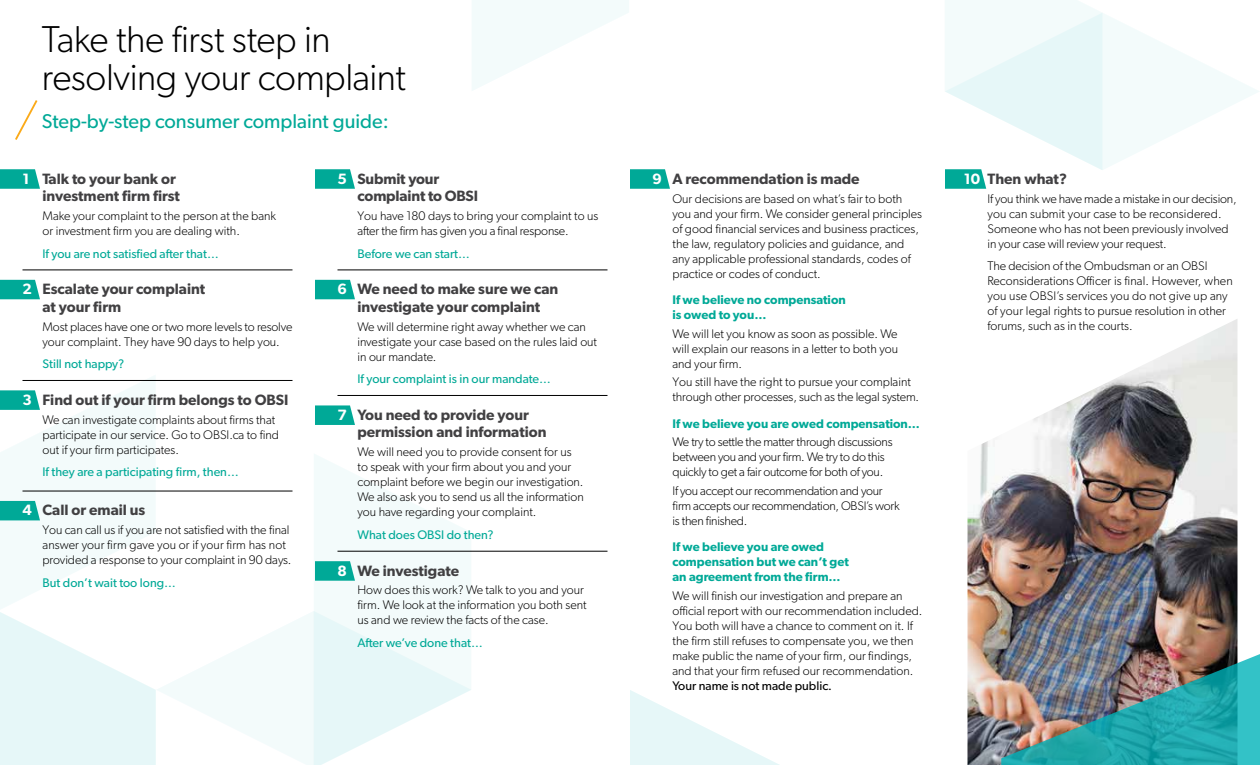
<style>
.page{position:relative;width:1260px;height:765px;background:#fff}
.page>*{position:absolute;margin:0;border:0;box-sizing:border-box;transform-origin:0 0}
.t1{font:300 37.5px/37.5px "Gibson";letter-spacing:-.01em;color:#000}
.t2{font:20px "Gibson";color:#00a997}
.t3{font:600 15px/17.5px "Gibson";color:#414042}
.t4{font:600 15px "Gibson";color:#fff}
.t5{font:300 12.5px/15px "Gibson";color:#000}
.t6{font:300 12.5px/15px "Gibson";letter-spacing:-.02em;color:#000}
.t7{font:12.5px "Gibson";color:#00a997}
.t8{font:600 12.5px/15px "Gibson";color:#00a997}
.t9{font:12.5px "Gibson";color:#000}
.s1{color:#fff}
</style>
<div class="page">
<img style="left:968px;top:319px;width:270px;height:446px">
<img style="left:1001px;top:650px;width:259px;height:115px">
<svg style="left:630px;top:690px;width:149px;height:75px"></svg>
<svg style="left:472px;top:0;width:157px;height:91px"></svg>
<svg style="left:15px;top:100px;width:23px;height:40px"></svg>
<svg style="left:315px;top:169px;width:40px;height:20px"></svg>
<svg style="left:630px;top:169px;width:40px;height:20px"></svg>
<svg style="left:315px;top:280px;width:40px;height:19px"></svg>
<svg style="left:0;top:169px;width:40px;height:20px"></svg>
<svg style="left:0;top:280px;width:40px;height:19px"></svg>
<svg style="left:0;top:376px;width:471px;height:389px"></svg>
<hr style="left:22px;top:270px;width:270px;height:1px;background:#000">
<hr style="left:338px;top:395px;width:270px;height:1px;background:#000">
<hr style="left:338px;top:551px;width:270px;height:1px;background:#000">
<hr style="left:338px;top:270px;width:270px;height:1px;background:#000">
<hr style="left:22px;top:380px;width:270px;height:1px;background:#000">
<hr style="left:22px;top:491px;width:270px;height:1px;background:#000">
<svg style="left:945px;top:0;width:314px;height:189px"></svg>
<h1 class="t1" style="left:42px;top:20px;width:365px">Take the first step in resolving your complaint</h1>
<h2 class="t2" style="left:42px;top:109px;width:348px">Step-by-step consumer complaint guide:</h2>
<p class="t3" style="left:22px;top:169px;width:159px;text-align:right"><span class="s1">1</span> Talk to your bank or investment firm first</p>
<p class="t5" style="left:42px;top:208px;width:235px">Make your complaint to the person at the bank or investment firm you are dealing with.</p>
<p class="t7" style="left:42px;top:246px;width:178px">If you are not satisfied after that…</p>
<p class="t3" style="left:42px;top:280px;width:164px;text-indent:-20px"><span class="s1">2</span> Escalate your complaint at your firm</p>
<p class="t5" style="left:42px;top:319px;width:251px">Most places have one or two more levels to resolve your complaint. They have 90 days to help you.</p>
<p class="t7" style="left:42px;top:356px;width:83px">Still not happy?</p>
<p class="t3" style="left:22px;top:391px;width:267px"><span class="s1">3</span> Find out if your firm belongs to OBSI</p>
<p class="t5" style="left:42px;top:412px;width:238px">We can investigate complaints about firms that participate in our service. Go to OBSI.ca to find out if your firm participates.</p>
<p class="t7" style="left:42px;top:464px;width:198px">If they are a participating firm, then…</p>
<p class="t3" style="left:22px;top:501px;width:124px"><span class="s1">4</span> Call or email us</p>
<p class="t5" style="left:42px;top:522px;width:251px">You can call us if you are not satisfied with the final answer your firm gave you or if your firm has not provided a response to your complaint in 90 days.</p>
<p class="t7" style="left:42px;top:575px;width:135px">But don’t wait too long…</p>
<p class="t3" style="left:357px;top:169px;width:122px;text-indent:-20px"><span class="s1">5</span> Submit your complaint to OBSI</p>
<p class="t5" style="left:358px;top:208px;width:242px">You have 180 days to bring your complaint to us after the firm has given you a final response.</p>
<p class="t7" style="left:358px;top:246px;width:114px">Before we can start…</p>
<p class="t3" style="left:338px;top:280px;width:222px;text-align:center"><span class="s1">6</span> We need to make sure we can investigate your complaint</p>
<p class="t5" style="left:358px;top:319px;width:241px">We will determine right away whether we can investigate your case based on the rules laid out in our mandate.</p>
<p class="t7" style="left:358px;top:371px;width:195px">If your complaint is in our mandate…</p>
<p class="t3" style="left:357px;top:406px;width:191px;text-indent:-20px"><span class="s1">7</span> You need to provide your permission and information</p>
<p class="t5" style="left:358px;top:444px;width:228px">We will need you to provide consent for us to speak with your firm about you and your complaint before we begin our investigation.<br>We also ask you to send us all the information you have regarding your complaint.</p>
<p class="t7" style="left:358px;top:527px;width:138px">What does OBSI do then?</p>
<p class="t3" style="left:338px;top:561px;width:123px"><span class="s1">8</span> We investigate</p>
<p class="t5" style="left:358px;top:582px;width:231px">How does this work? We talk to you and your firm. We look at the information you both sent us and we review the facts of the case.</p>
<p class="t7" style="left:358px;top:635px;width:127px">After we’ve done that…</p>
<p class="t3" style="left:652px;top:169px;width:209px"><span class="s1">9</span> A recommendation is made</p>
<p class="t5" style="left:672px;top:191px;width:251px">Our decisions are based on what’s fair to both you and your firm. We consider general principles of good financial services and business practices, the law, regulatory policies and guidance, and any applicable professional standards, codes of practice or codes of conduct.</p>
<p class="t8" style="left:672px;top:292px;width:175px">If we believe no compensation is owed to you…</p>
<p class="t5" style="left:672px;top:326px;width:227px;text-align:justify">We will let you know as soon as possible. We will explain our reasons in a letter to both you and your firm.</p>
<p class="t5" style="left:672px;top:374px;width:248px">You still have the right to pursue your complaint through other processes, such as the legal system.</p>
<p class="t8" style="left:672px;top:415px;width:249px">If we believe you are owed compensation…</p>
<p class="t6" style="left:672px;top:434px;width:222px">We try to settle the matter through discussions between you and your firm. We try to do this quickly to get a fair outcome for both of you.</p>
<p class="t6" style="left:672px;top:483px;width:229px">If you accept our recommendation and your firm accepts our recommendation, OBSI’s work is then finished.</p>
<p class="t8" style="left:672px;top:539px;width:178px">If we believe you are owed compensation but we can’t get an agreement from the firm…</p>
<p class="t5" style="left:672px;top:588px;width:252px">We will finish our investigation and prepare an official report with our recommendation included.<br>You both will have a chance to comment on it. If the firm still refuses to compensate you, we then make public the name of your firm, our findings, and that your firm refused our recommendation.</p>
<p class="t9" style="left:672px;top:678px;width:161px">Your name is not made public.</p>
<p class="t4" style="left:964px;top:170px;width:18px">10</p>
<p class="t3" style="left:987px;top:169px;width:81px">Then what?</p>
<p class="t5" style="left:987px;top:191px;width:251px">If you think we have made a mistake in our decision, you can submit your case to be reconsidered.<br>Someone who has not been previously involved in your case will review your request.</p>
<p class="t5" style="left:987px;top:258px;width:247px">The decision of the Ombudsman or an OBSI Reconsiderations Officer is final. However, when you use OBSI’s services you do not give up any of your legal rights to pursue resolution in other forums, such as in the courts.</p>
</div>
